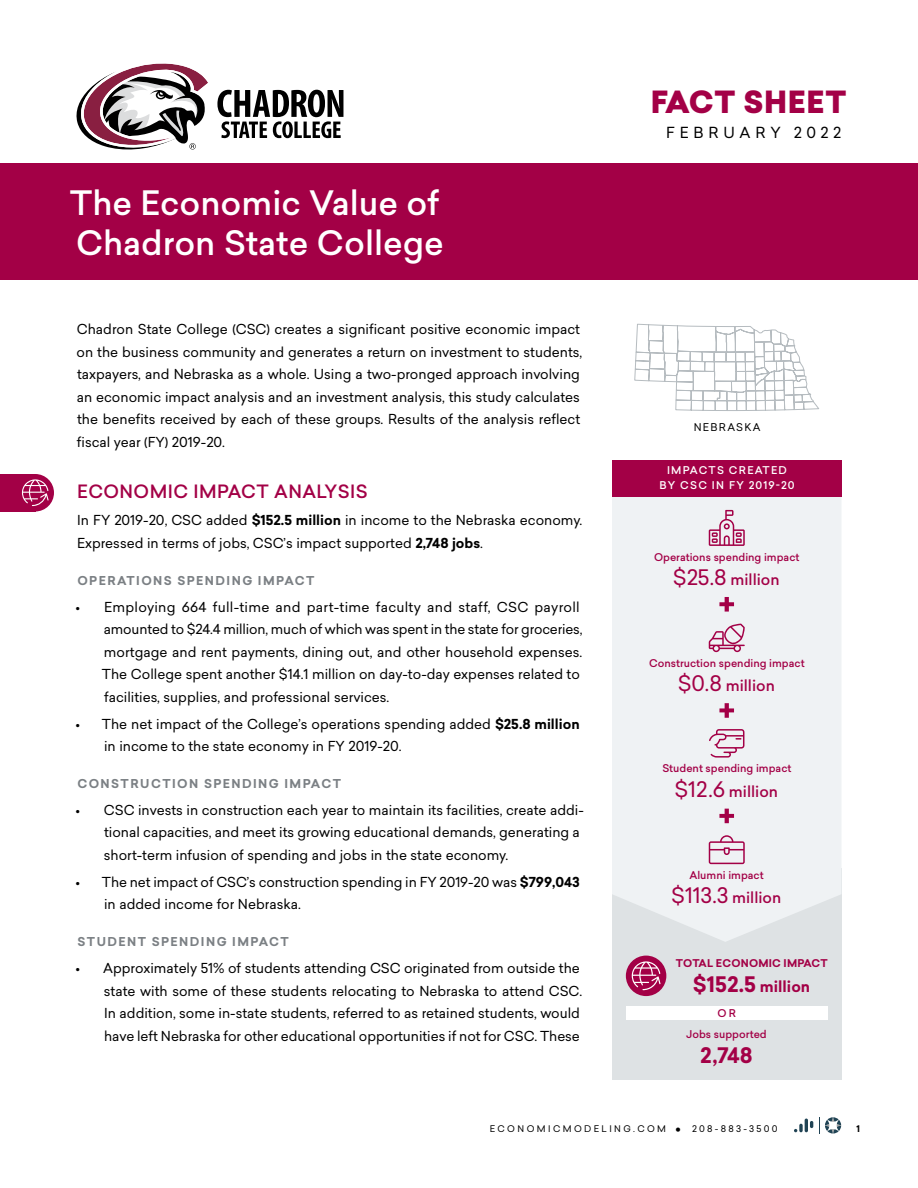
<style>
.page{position:relative;width:918px;height:1188px;background:#fff}
.page>*{position:absolute;margin:0;border:0;box-sizing:border-box;transform-origin:0 0}
.t1{font:500 33px/39.6px "Sailec";color:#fff}
.t2{font:900 30px "Sailec";letter-spacing:.02em;color:#a30046}
.t3{font:700 21px "Sailec";color:#a30046}
.t4{font:500 18px "Sailec";letter-spacing:.025em;color:#a30046}
.t5{font:500 15px "Sailec";color:#a30046}
.t6{font:700 15px "Sailec";color:#a30046}
.t7{font:15px "Sailec";letter-spacing:.32em;color:#000}
.t8{font:13.5px/22.5px "Sailec";color:#000}
.t9{font:700 12px "Sailec";letter-spacing:.12em;color:#7b8084}
.t10{font:500 10.5px "Sailec";color:#a30046}
.t11{font:500 10.5px/15px "Sailec";letter-spacing:.12em;color:#fff;text-align:center}
.t12{font:700 10.5px "Sailec";letter-spacing:.02em;color:#a30046}
.t13{font:10.5px "Sailec";letter-spacing:.12em;color:#000}
.t14{font:9px "Sailec";letter-spacing:.27em;color:#000}
.t15{font:700 9px "Sailec";color:#000}
.s1{font-weight:700}
.s2{font-weight:400;font-size:21px}
.s3{font-size:21px}
.s4{font-size:17.25px}
</style>
<div class="page">
<svg style="left:794px;top:1119px;width:19px;height:13px"></svg>
<svg style="left:819px;top:1117px;width:22px;height:17px"></svg>
<div style="left:0;top:163px;width:918px;height:117px;background:#a30046"></div>
<div style="left:0;top:474px;width:35px;height:38px;background:#a30046"></div>
<div style="left:16px;top:474px;width:38px;height:37px;background:#a30046;border-radius:50%"></div>
<svg style="left:22px;top:479px;width:27px;height:27px"></svg>
<svg style="left:76px;top:63px;width:132px;height:87px"></svg>
<svg style="left:217px;top:90px;width:126px;height:48px"></svg>
<div style="left:612px;top:869px;width:230px;height:211px;background:#dee2e4"></div>
<div style="left:612px;top:496px;width:230px;height:446px;background:#eff2f4"></div>
<div style="left:612px;top:460px;width:230px;height:36px;background:#a30046"></div>
<div style="left:626px;top:1006px;width:202px;height:14px;background:#fff"></div>
<div style="left:626px;top:956px;width:40px;height:40px;background:#a30046;border-radius:50%"></div>
<svg style="left:632px;top:961px;width:29px;height:29px"></svg>
<svg style="left:719px;top:597px;width:15px;height:15px"></svg>
<svg style="left:719px;top:703px;width:15px;height:15px"></svg>
<svg style="left:719px;top:809px;width:15px;height:14px"></svg>
<svg style="left:709px;top:510px;width:36px;height:36px"></svg>
<svg style="left:709px;top:729px;width:35px;height:29px"></svg>
<svg style="left:709px;top:835px;width:36px;height:29px"></svg>
<svg style="left:709px;top:624px;width:36px;height:28px"></svg>
<svg style="left:634px;top:324px;width:185px;height:87px"></svg>
<h2 class="t2" style="left:651px;top:80px;width:197px">FACT SHEET</h2>
<h1 class="t1" style="left:70px;top:183px;width:375px">The Economic Value of<br>Chadron State College</h1>
<p class="t8" style="left:77px;top:318px;width:507px">Chadron State College (CSC) creates a significant positive economic impact on the business community and generates a return on investment to students, taxpayers, and Nebraska as a whole. Using a two-pronged approach involving an economic impact analysis and an investment analysis, this study calculates the benefits received by each of these groups. Results of the analysis reflect fiscal year (FY) 2019-20.</p>
<h3 class="t4" style="left:77px;top:479px;width:292px">ECONOMIC IMPACT ANALYSIS</h3>
<p class="t8" style="left:77px;top:509px;width:507px">In FY 2019-20, CSC added <span class="s1">$152.5 million</span> in income to the Nebraska economy.<br>Expressed in terms of jobs, CSC’s impact supported <span class="s1">2,748 jobs</span>.</p>
<p class="t9" style="left:77px;top:572px;width:239px">OPERATIONS SPENDING IMPACT</p>
<p class="t8" style="left:102px;top:595px;width:482px;text-indent:-27px">• Employing 664 full-time and part-time faculty and staff, CSC payroll amounted to $24.4 million, much of which was spent in the state for groceries, mortgage and rent payments, dining out, and other household expenses.<br>The College spent another $14.1 million on day-to-day expenses related to facilities, supplies, and professional services.</p>
<p class="t8" style="left:104px;top:712px;width:477px;text-indent:-29px">• The net impact of the College’s operations spending added <span class="s1">$25.8 million </span>in income to the state economy in FY 2019-20.</p>
<p class="t9" style="left:77px;top:775px;width:265px">CONSTRUCTION SPENDING IMPACT</p>
<p class="t8" style="left:104px;top:799px;width:482px;text-indent:-28px">• CSC invests in construction each year to maintain its facilities, create addi&shy;tional capacities, and meet its growing educational demands, generating a short-term infusion of spending and jobs in the state economy.</p>
<p class="t8" style="left:104px;top:871px;width:477px;text-indent:-29px">• The net impact of CSC’s construction spending in FY 2019-20 was <span class="s1">$799,043 </span>in added income for Nebraska.</p>
<p class="t9" style="left:78px;top:933px;width:213px">STUDENT SPENDING IMPACT</p>
<p class="t8" style="left:104px;top:957px;width:480px;text-indent:-28px">• Approximately 51% of students attending CSC originated from outside the state with some of these students relocating to Nebraska to attend CSC.<br>In addition, some in-state students, referred to as retained students, would have left Nebraska for other educational opportunities if not for CSC. These</p>
<p class="t7" style="left:666px;top:122px;width:176px">FEBRUARY 2022</p>
<p class="t13" style="left:694px;top:420px;width:68px">NEBRASKA</p>
<p class="t11" style="left:660px;top:463px;width:137px">IMPACTS CREATED<br>BY CSC IN FY 2019-20</p>
<p class="t10" style="left:654px;top:549px;width:147px">Operations spending impact</p>
<p class="t5" style="left:673px;top:569px;width:108px"><span class="s2">$25.8</span> million</p>
<p class="t10" style="left:649px;top:656px;width:157px">Construction spending impact</p>
<p class="t5" style="left:678px;top:675px;width:99px"><span class="s2">$0.8</span> million</p>
<p class="t10" style="left:662px;top:761px;width:131px">Student spending impact</p>
<p class="t5" style="left:674px;top:781px;width:105px"><span class="s2">$12.6</span> million</p>
<p class="t10" style="left:689px;top:868px;width:76px">Alumni impact</p>
<p class="t5" style="left:671px;top:887px;width:112px"><span class="s2">$113.3</span> million</p>
<p class="t12" style="left:676px;top:956px;width:153px">TOTAL ECONOMIC IMPACT</p>
<p class="t6" style="left:693px;top:976px;width:119px"><span class="s3">$152.5</span> million</p>
<p class="t10" style="left:718px;top:1006px;width:20px">OR</p>
<p class="t10" style="left:686px;top:1027px;width:82px">Jobs supported</p>
<h3 class="t3" style="left:700px;top:1040px;width:54px">2,748</h3>
<p class="t14" style="left:490px;top:1123px;width:289px">ECONOMICMODELING.COM <span class="s4">•</span> 208-883-3500</p>
<p class="t15" style="left:856px;top:1123px;width:5px">1</p>
</div>
